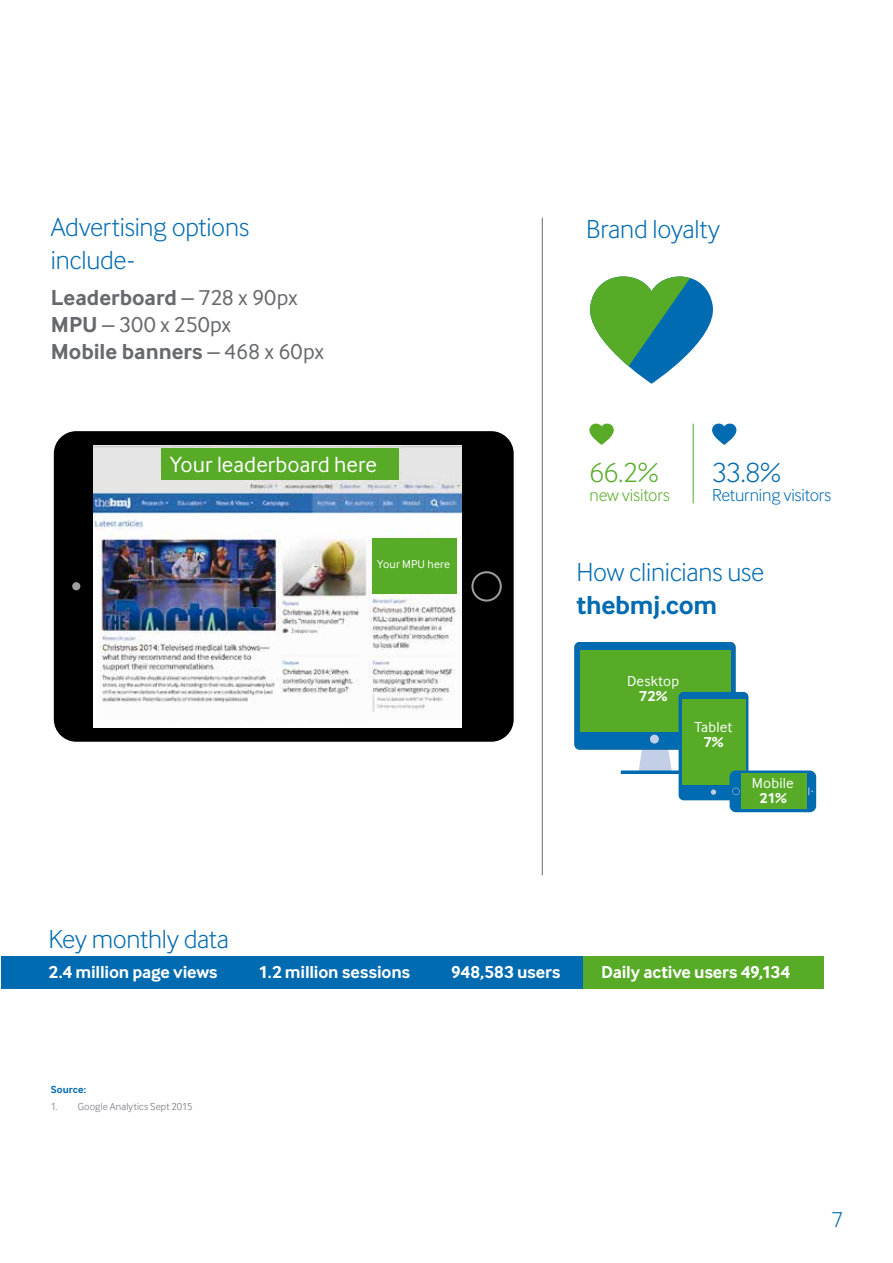
<style>
.page{position:relative;width:893px;height:1263px;background:#fff}
.page>*{position:absolute;margin:0;border:0;box-sizing:border-box;transform-origin:0 0}
.t1{font:300 28.8px "Inter Face";color:#57ab27}
.t2{font:300 28.8px "Inter Face";color:#006bb0}
.t3{font:300 27px/33px "Inter Face";letter-spacing:-.01em;color:#006bb0}
.t4{font:700 27px "Inter Face";letter-spacing:-.01em;color:#006bb0}
.t5{font:22.8px "Inter Face";color:#fff}
.t6{font:22.5px/27px "Inter Face";color:#68696e}
.t7{font:300 22.5px "Inter Face";color:#006bb0}
.t8{font:700 18px "Inter Face";letter-spacing:-.01em;color:#fff}
.t9{font:300 18px "Inter Face";letter-spacing:-.01em;color:#006bb0}
.t10{font:300 18px "Inter Face";letter-spacing:-.005em;color:#57ab27}
.t11{font:15px "Inter Face";letter-spacing:.01em;color:#fff}
.t12{font:700 15px "Inter Face";color:#fff}
.t13{font:11.7px "Inter Face";letter-spacing:.02em;color:#fff}
.t14{font:300 10.5px "Inter Face";letter-spacing:.015em;color:#68696e}
.t15{font:700 10.5px "Inter Face";letter-spacing:.01em;color:#006bb0}
.s1{font-weight:700}
</style>
<div class="page">
<div style="left:1px;top:957px;width:582px;height:32px;background:#006bb0"></div>
<div style="left:583px;top:957px;width:241px;height:32px;background:#57ab27"></div>
<svg style="left:590px;top:276px;width:123px;height:108px"></svg>
<svg style="left:589px;top:423px;width:25px;height:22px"></svg>
<svg style="left:712px;top:423px;width:25px;height:22px"></svg>
<hr style="left:693px;top:424px;width:1px;height:79px;background:#57ab27">
<div style="left:54px;top:431px;width:460px;height:311px;background:#000;border-radius:22px"></div>
<svg style="left:471px;top:571px;width:31px;height:30px"></svg>
<div style="left:72px;top:582px;width:8px;height:8px;background:#9c9e9f;border-radius:50%"></div>
<img style="left:93px;top:446px;width:369px;height:281px">
<div style="left:161px;top:448px;width:237px;height:32px;background:#57ab27"></div>
<div style="left:372px;top:538px;width:84px;height:56px;background:#57ab27"></div>
<svg style="left:574px;top:642px;width:162px;height:132px;background:#58a565"></svg>
<div style="left:679px;top:692px;width:69px;height:108px;background:#006bb0;border-radius:5px"></div>
<div style="left:682px;top:699px;width:63px;height:86px;background:#57ab27"></div>
<svg style="left:711px;top:789px;width:5px;height:6px"></svg>
<div style="left:730px;top:770px;width:86px;height:42px;background:#006bb0;border-radius:6px"></div>
<div style="left:741px;top:773px;width:66px;height:36px;background:#57ab27"></div>
<svg style="left:732px;top:788px;width:8px;height:7px"></svg>
<svg style="left:808px;top:787px;width:5px;height:8px"></svg>
<hr style="left:542px;top:218px;width:1px;height:657px;background:#68696e">
<div style="left:650px;top:735px;width:9px;height:8px;background:#c3cfe7;border-radius:50%"></div>
<h2 class="t3" style="left:51px;top:210px;width:200px">Advertising options include-</h2>
<p class="t6" style="left:51px;top:283px;width:274px"><span class="s1">Leaderboard</span> – 728 x 90px<br><span class="s1">MPU</span> – 300 x 250px<br><span class="s1">Mobile banners</span> – 468 x 60px</p>
<h2 class="t3" style="left:586px;top:212px;width:135px">Brand loyalty</h2>
<p class="t5" style="left:170px;top:451px;width:209px">Your leaderboard here</p>
<h1 class="t1" style="left:589px;top:456px;width:71px">66.2%</h1>
<p class="t10" style="left:589px;top:485px;width:82px">new visitors</p>
<h1 class="t2" style="left:712px;top:456px;width:71px">33.8%</h1>
<p class="t9" style="left:712px;top:485px;width:121px">Returning visitors</p>
<p class="t13" style="left:377px;top:558px;width:74px">Your MPU here</p>
<h2 class="t3" style="left:576px;top:555px;width:189px">How clinicians use</h2>
<h2 class="t4" style="left:576px;top:590px;width:142px">thebmj.com</h2>
<p class="t11" style="left:627px;top:673px;width:54px">Desktop</p>
<p class="t12" style="left:639px;top:688px;width:30px">72%</p>
<p class="t11" style="left:694px;top:718px;width:40px">Tablet</p>
<p class="t12" style="left:704px;top:733px;width:21px">7%</p>
<p class="t11" style="left:752px;top:774px;width:43px">Mobile</p>
<p class="t12" style="left:759px;top:789px;width:29px">21%</p>
<h2 class="t3" style="left:48px;top:922px;width:182px">Key monthly data</h2>
<p class="t8" style="left:48px;top:962px;width:171px">2.4 million page views</p>
<p class="t8" style="left:259px;top:962px;width:153px">1.2 million sessions</p>
<p class="t8" style="left:451px;top:962px;width:111px">948,583 users</p>
<p class="t8" style="left:601px;top:962px;width:190px">Daily active users 49,134</p>
<p class="t15" style="left:51px;top:1083px;width:37px">Source:</p>
<p class="t14" style="left:51px;top:1100px;width:143px">1. Google Analytics Sept 2015</p>
<p class="t7" style="left:831px;top:1207px;width:13px">7</p>
</div>
